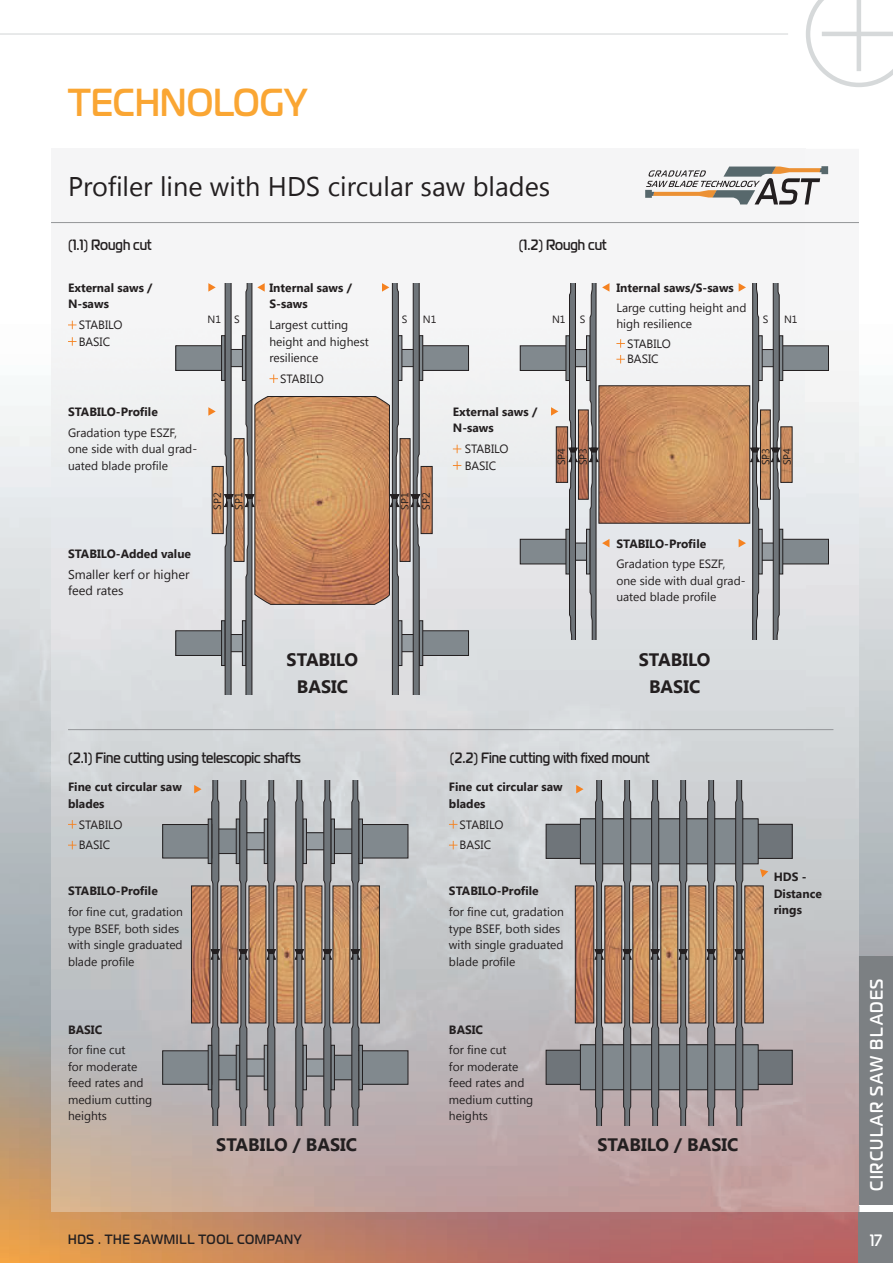
<style>
.page{position:relative;width:893px;height:1263px;background:#fff}
.page>*{position:absolute;margin:0;border:0;box-sizing:border-box;transform-origin:0 0}
.t1{font:500 39px "Magistral";letter-spacing:.01em;color:#faa633;scale:.85 1}
.t2{font:27px "Segoe UI";color:#231f20}
.t3{font:700 18px/27px "Segoe UI";color:#231f20;text-align:center}
.t4{font:500 18px "Magistral";letter-spacing:.09em;color:#fff;scale:.85 1}
.t5{font:500 16.5px "Magistral";color:#fff;scale:.85 1}
.t6{font:500 15px "Magistral";color:#231f20;scale:.85 1}
.t7{font:500 13.5px "Magistral";letter-spacing:.06em;color:#231f20;scale:.85 1}
.t8{font:12.75px/16.5px "Segoe UI";color:#231f20}
.t9{font:12px/16.5px "Segoe UI";color:#231f20}
.t10{font:700 12px/16.5px "Segoe UI";color:#231f20}
.t11{font:10.5px/21.5px "Segoe UI";color:#231f20}
</style>
<div class="page">
<img style="left:0;top:405px;width:893px;height:858px">
<hr style="left:0;top:33px;width:788px;height:2px;background:#d6d9da">
<div style="left:859px;top:956px;width:34px;height:307px;background:#7c8083"></div>
<div style="left:859px;top:1206px;width:34px;height:6px;background:#fff"></div>
<svg style="left:806px;top:0;width:87px;height:87px"></svg>
<img style="left:51px;top:166px;width:808px;height:1046px">
<div style="left:359px;top:824px;width:49px;height:34px;background:#81898e"></div>
<div style="left:359px;top:824px;width:49px;height:34px;border:1px solid #231f20"></div>
<div style="left:163px;top:824px;width:49px;height:34px;background:#81898e"></div>
<div style="left:162px;top:824px;width:50px;height:34px;border:1px solid #231f20"></div>
<div style="left:359px;top:1051px;width:49px;height:33px;background:#81898e"></div>
<div style="left:359px;top:1050px;width:49px;height:35px;border:1px solid #231f20"></div>
<div style="left:163px;top:1051px;width:49px;height:33px;background:#81898e"></div>
<div style="left:162px;top:1050px;width:50px;height:35px;border:1px solid #231f20"></div>
<div style="left:546px;top:824px;width:246px;height:34px;background:#6f757a"></div>
<div style="left:546px;top:824px;width:247px;height:35px;border:1px solid #231f20"></div>
<div style="left:546px;top:1050px;width:246px;height:34px;background:#6f757a"></div>
<div style="left:546px;top:1050px;width:247px;height:35px;border:1px solid #231f20"></div>
<svg style="left:68px;top:820px;width:9px;height:9px"></svg>
<svg style="left:68px;top:841px;width:9px;height:8px"></svg>
<div style="left:520px;top:346px;width:49px;height:24px;background:#81898e"></div>
<div style="left:520px;top:345px;width:50px;height:26px;border:1px solid #231f20"></div>
<div style="left:779px;top:346px;width:49px;height:24px;background:#81898e"></div>
<div style="left:779px;top:345px;width:50px;height:26px;border:1px solid #231f20"></div>
<div style="left:520px;top:539px;width:49px;height:25px;background:#81898e"></div>
<div style="left:520px;top:539px;width:50px;height:25px;border:1px solid #231f20"></div>
<div style="left:779px;top:539px;width:49px;height:25px;background:#81898e"></div>
<div style="left:779px;top:539px;width:50px;height:25px;border:1px solid #231f20"></div>
<div style="left:398px;top:349px;width:55px;height:18px;background:#959ca1"></div>
<div style="left:398px;top:349px;width:55px;height:18px;border:1px solid #231f20"></div>
<div style="left:398px;top:335px;width:4px;height:46px;border:1px solid #231f20"></div>
<div style="left:419px;top:346px;width:49px;height:24px;background:#81898e"></div>
<div style="left:419px;top:345px;width:50px;height:26px;border:1px solid #231f20"></div>
<div style="left:419px;top:335px;width:4px;height:46px;border:1px solid #231f20"></div>
<div style="left:192px;top:349px;width:54px;height:18px;background:#959ca1"></div>
<div style="left:191px;top:349px;width:55px;height:18px;border:1px solid #231f20"></div>
<div style="left:242px;top:335px;width:4px;height:46px;border:1px solid #231f20"></div>
<div style="left:176px;top:346px;width:49px;height:24px;background:#81898e"></div>
<div style="left:175px;top:345px;width:50px;height:26px;border:1px solid #231f20"></div>
<div style="left:221px;top:335px;width:4px;height:46px;border:1px solid #231f20"></div>
<div style="left:192px;top:634px;width:54px;height:18px;background:#959ca1"></div>
<div style="left:191px;top:634px;width:55px;height:18px;border:1px solid #231f20"></div>
<div style="left:242px;top:620px;width:4px;height:46px;border:1px solid #231f20"></div>
<div style="left:176px;top:631px;width:49px;height:24px;background:#81898e"></div>
<div style="left:175px;top:630px;width:50px;height:26px;border:1px solid #231f20"></div>
<div style="left:221px;top:620px;width:4px;height:46px;border:1px solid #231f20"></div>
<svg style="left:223px;top:283px;width:11px;height:412px"></svg>
<div style="left:398px;top:634px;width:55px;height:18px;background:#959ca1"></div>
<div style="left:398px;top:634px;width:55px;height:18px;border:1px solid #231f20"></div>
<div style="left:398px;top:620px;width:4px;height:46px;border:1px solid #231f20"></div>
<div style="left:419px;top:631px;width:49px;height:24px;background:#81898e"></div>
<div style="left:419px;top:630px;width:50px;height:26px;border:1px solid #231f20"></div>
<div style="left:419px;top:620px;width:4px;height:46px;border:1px solid #231f20"></div>
<svg style="left:410px;top:283px;width:11px;height:412px"></svg>
<svg style="left:211px;top:395px;width:222px;height:210px;background:#c39879"></svg>
<svg style="left:68px;top:321px;width:9px;height:8px"></svg>
<svg style="left:68px;top:337px;width:9px;height:9px"></svg>
<hr style="left:68px;top:729px;width:765px;height:1px;background:#939598">
<svg style="left:449px;top:820px;width:8px;height:9px"></svg>
<svg style="left:449px;top:841px;width:8px;height:8px"></svg>
<svg style="left:453px;top:445px;width:8px;height:8px"></svg>
<svg style="left:453px;top:461px;width:8px;height:9px"></svg>
<hr style="left:51px;top:222px;width:808px;height:1px;background:#939598">
<svg style="left:244px;top:283px;width:34px;height:412px"></svg>
<svg style="left:208px;top:283px;width:8px;height:9px"></svg>
<svg style="left:382px;top:283px;width:18px;height:412px"></svg>
<svg style="left:208px;top:407px;width:8px;height:9px"></svg>
<svg style="left:551px;top:283px;width:242px;height:356px"></svg>
<svg style="left:191px;top:780px;width:189px;height:346px;background:#a09189"></svg>
<svg style="left:575px;top:780px;width:193px;height:346px;background:#9b8d84"></svg>
<svg style="left:645px;top:166px;width:183px;height:38px"></svg>
<h1 class="t1" style="left:68px;top:89px;width:282px">TECHNOLOGY</h1>
<h2 class="t2" style="left:68px;top:168px;width:484px">Proiler line with HDS circular saw blades</h2>
<p class="t6" style="left:68px;top:239px;width:100px">(1.1) Rough cut</p>
<p class="t6" style="left:519px;top:239px;width:105px">(1.2) Rough cut</p>
<p class="t10" style="left:68px;top:281px;width:86px">External saws /<br>N-saws</p>
<p class="t9" style="left:79px;top:318px;width:45px">STABILO<br>BASIC</p>
<p class="t11" style="left:208px;top:310px;width:15px">N1</p>
<p class="t11" style="left:234px;top:310px;width:7px">S</p>
<p class="t10" style="left:68px;top:403px;width:91px">STABILO-Proile</p>
<p class="t9" style="left:68px;top:425px;width:131px">Gradation type ESZF, one side with dual grad&shy;uated blade proile</p>
<p class="t10" style="left:68px;top:547px;width:125px">STABILO-Added value</p>
<p class="t8" style="left:68px;top:567px;width:123px">Smaller kerf or higher feed rates</p>
<p class="t11" style="left:208px;top:510px;width:19px;rotate:-90deg">SP2<br>SP1</p>
<p class="t10" style="left:269px;top:281px;width:84px">Internal saws /<br>S-saws</p>
<p class="t9" style="left:269px;top:318px;width:101px">Largest cutting height and highest resilience</p>
<p class="t9" style="left:280px;top:372px;width:45px">STABILO</p>
<p class="t11" style="left:402px;top:310px;width:7px">S</p>
<p class="t11" style="left:423px;top:310px;width:15px">N1</p>
<p class="t11" style="left:395px;top:510px;width:19px;rotate:-90deg">SP1<br>SP2</p>
<p class="t10" style="left:616px;top:281px;width:119px">Internal saws/S-saws</p>
<p class="t9" style="left:616px;top:301px;width:132px;line-height:15.8px">Large cutting height and high resilience</p>
<p class="t9" style="left:627px;top:337px;width:45px;line-height:15.8px">STABILO<br>BASIC</p>
<p class="t11" style="left:552px;top:310px;width:15px">N1</p>
<p class="t11" style="left:580px;top:310px;width:7px">S</p>
<p class="t11" style="left:763px;top:310px;width:7px">S</p>
<p class="t11" style="left:784px;top:310px;width:15px">N1</p>
<p class="t10" style="left:453px;top:405px;width:86px">External saws /<br>N-saws</p>
<p class="t9" style="left:465px;top:442px;width:45px">STABILO<br>BASIC</p>
<p class="t11" style="left:551px;top:465px;width:19px;rotate:-90deg">SP4<br>SP3</p>
<p class="t11" style="left:756px;top:465px;width:19px;rotate:-90deg">SP3<br>SP4</p>
<p class="t10" style="left:616px;top:534px;width:91px">STABILO-Proile</p>
<p class="t9" style="left:616px;top:557px;width:131px">Gradation type ESZF, one side with dual grad&shy;uated blade proile</p>
<h3 class="t3" style="left:287px;top:648px;width:73px">STABILO<br>BASIC</h3>
<h3 class="t3" style="left:639px;top:648px;width:73px">STABILO<br>BASIC</h3>
<p class="t6" style="left:68px;top:752px;width:276px">(2.1) Fine cutting using telescopic shafts</p>
<p class="t10" style="left:68px;top:780px;width:115px">Fine cut circular saw blades</p>
<p class="t9" style="left:79px;top:815px;width:45px;line-height:20.7px">STABILO<br>BASIC</p>
<p class="t10" style="left:68px;top:882px;width:91px">STABILO-Proile</p>
<p class="t9" style="left:68px;top:903px;width:116px">for ine cut, gradation type BSEF, both sides with single graduated blade proile</p>
<p class="t10" style="left:68px;top:1022px;width:36px">BASIC</p>
<p class="t9" style="left:68px;top:1041px;width:86px">for ine cut<br>for moderate feed rates and medium cutting heights</p>
<p class="t6" style="left:450px;top:752px;width:237px">(2.2) Fine cutting with fixed mount</p>
<p class="t10" style="left:449px;top:780px;width:115px">Fine cut circular saw blades</p>
<p class="t9" style="left:460px;top:815px;width:45px;line-height:20.7px">STABILO<br>BASIC</p>
<p class="t10" style="left:449px;top:882px;width:91px">STABILO-Proile</p>
<p class="t9" style="left:449px;top:903px;width:116px">for ine cut, gradation type BSEF, both sides with single graduated blade proile</p>
<p class="t10" style="left:449px;top:1022px;width:36px">BASIC</p>
<p class="t9" style="left:449px;top:1041px;width:86px">for ine cut<br>for moderate feed rates and medium cutting heights</p>
<h3 class="t3" style="left:216px;top:1132px;width:142px">STABILO / BASIC</h3>
<h3 class="t3" style="left:598px;top:1132px;width:142px">STABILO / BASIC</h3>
<p class="t10" style="left:774px;top:870px;width:50px">HDS -<br>Distance rings</p>
<h3 class="t4" style="left:870px;top:1190px;width:251px;rotate:-90deg">CIRCULAR SAW BLADES</h3>
<p class="t7" style="left:68px;top:1234px;width:276px">HDS . THE SAWMILL TOOL COMPANY</p>
<h3 class="t5" style="left:870px;top:1235px;width:15px">17</h3>
</div>
